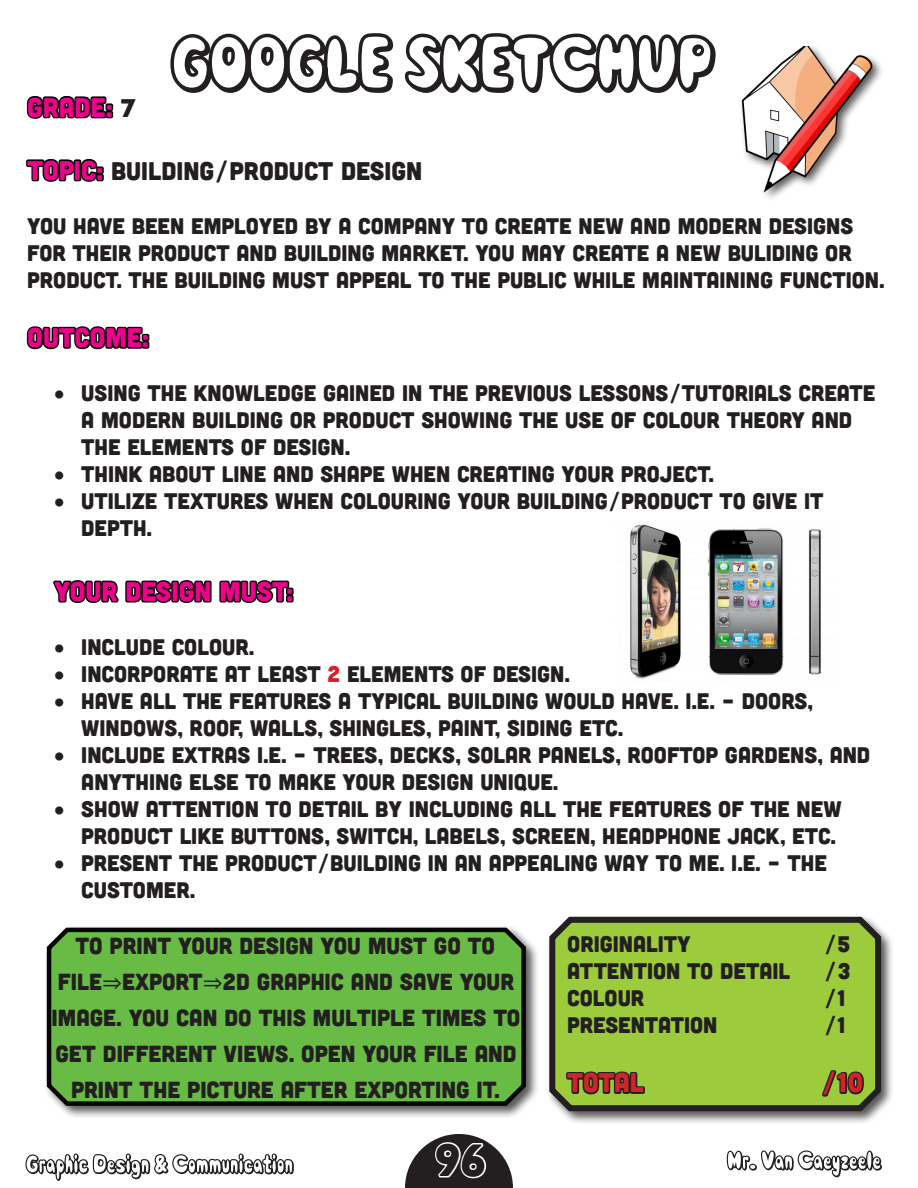
<style>
.page{position:relative;width:918px;height:1188px;background:#fff}
.page>*{position:absolute;margin:0;border:0;box-sizing:border-box;transform-origin:0 0}
.t1{font:45px "Cubano";color:#231f20}
.t2{font:27px "Cubano";color:#ed028c}
.Heading_3{font:27px "Cubano";letter-spacing:-.01em;color:#d1232a}
.t3{font:25.5px "Cubano";color:#231f20}
.t4{font:23.25px/36px "Cubano";color:#231f20;text-align:center}
.t5{font:22.5px/27px "Cubano";color:#231f20}
.s1{font-size:25.5px;color:#231f20}
.s2{font-size:27px;color:#ed028c}
.s3{color:#d1232a}
.s4{font-family:"Cambria Math"}
</style>
<div class="page">
<svg style="left:405px;top:1134px;width:108px;height:54px"></svg>
<svg style="left:26px;top:1154px;width:268px;height:27px"></svg>
<svg style="left:727px;top:1151px;width:155px;height:26px"></svg>
<div style="left:546px;top:914px;width:349px;height:210px;background:#231f20;opacity:.75"></div>
<svg style="left:546px;top:914px;width:338px;height:200px;background:#93ba40"></svg>
<svg style="left:565px;top:1070px;width:81px;height:26px;background:#5f742d"></svg>
<svg style="left:820px;top:1069px;width:45px;height:29px"></svg>
<div style="left:44px;top:925px;width:496px;height:194px;background:#231f20;opacity:.75"></div>
<svg style="left:45px;top:925px;width:483px;height:183px;background:#65b045"></svg>
<img style="left:741px;top:47px;width:140px;height:151px">
<img style="left:630px;top:524px;width:191px;height:155px">
<svg style="left:170px;top:33px;width:546px;height:60px"></svg>
<svg style="left:26px;top:95px;width:124px;height:255px"></svg>
<svg style="left:55px;top:580px;width:239px;height:23px"></svg>
<p class="t2" style="left:27px;top:90px;width:109px">GRADE: <span class="s1">7</span></p>
<p class="t3" style="left:27px;top:154px;width:396px"><span class="s2">TOPIC:</span> BUILDING/PRODUCT DESIGN</p>
<p class="t5" style="left:27px;top:211px;width:859px">YOU HAVE BEEN EMPLOYED BY A COMPANY TO CREATE NEW AND MODERN DESIGNS<br>FOR THEIR PRODUCT AND BUILDING MARKET. YOU MAY CREATE A NEW BULIDING OR<br>PRODUCT. THE BUILDING MUST APPEAL TO THE PUBLIC WHILE MAINTAINING FUNCTION.</p>
<p class="t2" style="left:27px;top:320px;width:123px">OUTCOME:</p>
<p class="t5" style="left:81px;top:379px;width:796px;text-indent:-27px">• USING THE KNOWLEDGE GAINED IN THE PREVIOUS LESSONS/TUTORIALS CREATE<br>A MODERN BUILDING OR PRODUCT SHOWING THE USE OF COLOUR THEORY AND<br>THE ELEMENTS OF DESIGN.</p>
<p class="t5" style="left:54px;top:460px;width:661px">• THINK ABOUT LINE AND SHAPE WHEN CREATING YOUR PROJECT.</p>
<p class="t5" style="left:81px;top:487px;width:744px;text-indent:-27px">• UTILIZE TEXTURES WHEN COLOURING YOUR BUILDING/PRODUCT TO GIVE IT<br>DEPTH.</p>
<p class="t2" style="left:54px;top:574px;width:241px">YOUR DESIGN MUST:</p>
<p class="t5" style="left:54px;top:633px;width:201px">• INCLUDE COLOUR.</p>
<p class="t5" style="left:54px;top:660px;width:517px">• INCORPORATE AT LEAST <span class="s3">2</span> ELEMENTS OF DESIGN.</p>
<p class="t5" style="left:81px;top:687px;width:733px;text-indent:-27px">• HAVE ALL THE FEATURES A TYPICAL BUILDING WOULD HAVE. I.E. – DOORS,<br>WINDOWS, ROOF, WALLS, SHINGLES, PAINT, SIDING ETC.</p>
<p class="t5" style="left:81px;top:741px;width:791px;text-indent:-27px">• INCLUDE EXTRAS I.E. – TREES, DECKS, SOLAR PANELS, ROOFTOP GARDENS, AND<br>ANYTHING ELSE TO MAKE YOUR DESIGN UNIQUE.</p>
<p class="t5" style="left:54px;top:795px;width:789px;text-align:right">• SHOW ATTENTION TO DETAIL BY INCLUDING ALL THE FEATURES OF THE NEW<br>PRODUCT LIKE BUTTONS, SWITCH, LABELS, SCREEN, HEADPHONE JACK, ETC.</p>
<p class="t5" style="left:81px;top:849px;width:747px;text-indent:-27px">• PRESENT THE PRODUCT/BUILDING IN AN APPEALING WAY TO ME. I.E. – THE<br>CUSTOMER.</p>
<p class="t5" style="left:567px;top:930px;width:125px">ORIGINALITY</p>
<p class="t5" style="left:824px;top:930px;width:28px">/5</p>
<p class="t5" style="left:567px;top:957px;width:224px">ATTENTION TO DETAIL</p>
<p class="t5" style="left:824px;top:957px;width:28px">/3</p>
<p class="t5" style="left:567px;top:984px;width:79px">COLOUR</p>
<p class="t5" style="left:824px;top:984px;width:24px">/1</p>
<p class="t5" style="left:567px;top:1011px;width:152px">PRESENTATION</p>
<p class="t5" style="left:824px;top:1011px;width:24px">/1</p>
<p class="Heading_3" style="left:567px;top:1066px;width:78px">TOTAL</p>
<p class="Heading_3" style="left:821px;top:1066px;width:44px">/10</p>
<p class="t4" style="left:52px;top:927px;width:470px">TO PRINT YOUR DESIGN YOU MUST GO TO FILE<span class="s4">⇒</span>EXPORT<span class="s4">⇒</span>2D GRAPHIC AND SAVE YOUR IMAGE. YOU CAN DO THIS MULTIPLE TIMES TO GET DIFFERENT VIEWS. OPEN YOUR FILE AND PRINT THE PICTURE AFTER EXPORTING IT.</p>
<h1 class="t1" style="left:435px;top:1131px;width:52px">96</h1>
</div>
